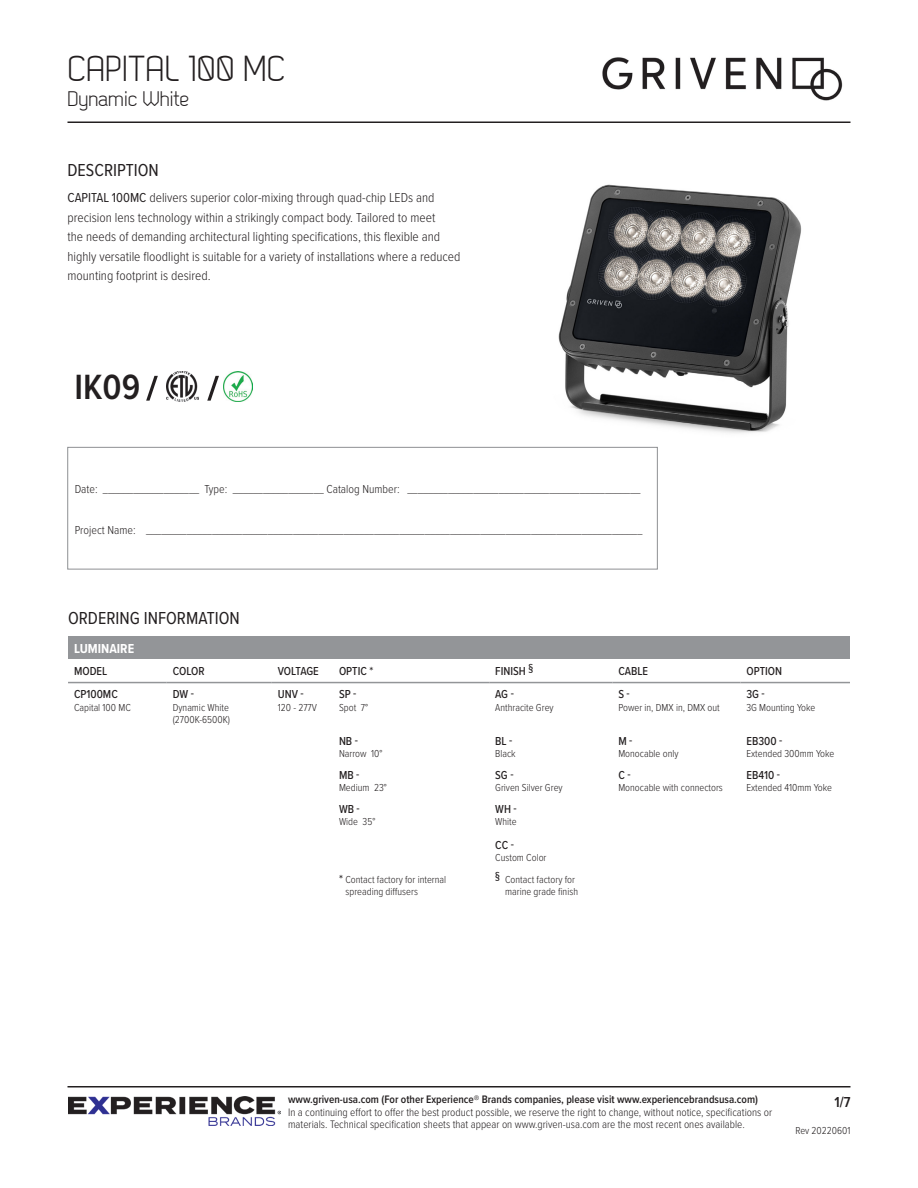
<style>
.page{position:relative;width:918px;height:1188px;background:#fff}
.page>*{position:absolute;margin:0;border:0;box-sizing:border-box;transform-origin:0 0}
.t1{font:600 36.3px "Proxima Nova Cond";color:#231f20}
.t2{font:36px "Dekar";color:#231f20}
.t3{font:21px "Dekar";color:#231f20}
.t4{font:18px "Proxima Nova Cond";color:#231f20}
.t5{font:600 15px "Proxima Nova Cond";color:#231f20}
.Description_Text{font:300 13.5px/19.5px "Proxima Nova Cond";color:#231f20}
.Ordering_Info_Title{font:700 13.5px "Proxima Nova Cond";color:#fff}
.t6{font:300 12px "Proxima Nova Cond";color:#231f20}
.Ordering_Info_Text{font:500 12px "Proxima Nova Cond";color:#231f20}
.t7{font:300 11.25px/12.8px "Proxima Nova Cond";color:#231f20}
.t8{font:600 11.25px "Proxima Nova Cond";color:#231f20}
.Ordering_Info_Text-2{font:300 10.5px/12.6px "Proxima Nova Cond";color:#231f20}
.s1{font-weight:400}
.s2{font-weight:500;font-size:12px}
</style>
<div class="page">
<svg style="left:146px;top:376px;width:12px;height:25px"></svg>
<svg style="left:207px;top:376px;width:12px;height:25px"></svg>
<img style="left:166px;top:371px;width:32px;height:30px">
<img style="left:223px;top:372px;width:30px;height:30px">
<hr style="left:68px;top:1086px;width:782px;height:2px;background:#231f20">
<img style="left:582px;top:57px;width:268px;height:65px">
<img style="left:68px;top:1096px;width:212px;height:29px">
<hr style="left:68px;top:122px;width:782px;height:1px;background:#231f20">
<img style="left:558px;top:184px;width:244px;height:249px">
<div style="left:68px;top:637px;width:782px;height:22px;background:#939598"></div>
<hr style="left:68px;top:682px;width:99px;height:1px;background:#939598">
<hr style="left:167px;top:682px;width:105px;height:1px;background:#939598">
<hr style="left:272px;top:682px;width:61px;height:1px;background:#939598">
<hr style="left:333px;top:682px;width:156px;height:1px;background:#939598">
<hr style="left:489px;top:682px;width:123px;height:1px;background:#939598">
<hr style="left:612px;top:682px;width:128px;height:1px;background:#939598">
<hr style="left:740px;top:682px;width:110px;height:1px;background:#939598">
<div style="left:68px;top:447px;width:590px;height:122px;border:1px solid #8e9093"></div>
<h2 class="t2" style="left:68px;top:51px;width:219px">CAPITAL 100 MC</h2>
<h3 class="t3" style="left:68px;top:89px;width:123px">Dynamic White</h3>
<h1 class="t4" style="left:68px;top:157px;width:93px">DESCRIPTION</h1>
<p class="Description_Text" style="left:68px;top:188px;width:394px"><span class="s1">CAPITAL 100MC</span> delivers superior color-mixing through quad-chip LEDs and precision lens technology within a strikingly compact body. Tailored to meet<br>the needs of demanding architectural lighting specifications, this flexible and highly versatile floodlight is suitable for a variety of installations where a reduced mounting footprint is desired.</p>
<p class="t1" style="left:75px;top:360px;width:67px">IK09</p>
<h1 class="t6" style="left:75px;top:480px;width:567px">Date: ___________________ Type: __________________ Catalog Number: ______________________________________________</h1>
<h1 class="t6" style="left:75px;top:521px;width:569px">Project Name: __________________________________________________________________________________________________</h1>
<h1 class="t4" style="left:68px;top:605px;width:173px">ORDERING INFORMATION</h1>
<p class="Ordering_Info_Title" style="left:74px;top:639px;width:62px">LUMINAIRE</p>
<p class="Ordering_Info_Text" style="left:74px;top:662px;width:35px">MODEL</p>
<p class="Ordering_Info_Text" style="left:173px;top:662px;width:34px">COLOR</p>
<p class="Ordering_Info_Text" style="left:278px;top:662px;width:43px">VOLTAGE</p>
<p class="Ordering_Info_Text" style="left:339px;top:662px;width:36px">OPTIC *</p>
<p class="Ordering_Info_Text" style="left:495px;top:662px;width:40px">FINISH §</p>
<p class="Ordering_Info_Text" style="left:618px;top:662px;width:31px">CABLE</p>
<p class="Ordering_Info_Text" style="left:746px;top:662px;width:37px">OPTION</p>
<p class="Ordering_Info_Text" style="left:74px;top:685px;width:45px">CP100MC</p>
<p class="Ordering_Info_Text-2" style="left:74px;top:700px;width:58px">Capital 100 MC</p>
<p class="Ordering_Info_Text" style="left:339px;top:685px;width:19px">SP -</p>
<p class="Ordering_Info_Text-2" style="left:339px;top:700px;width:31px">Spot 7°</p>
<p class="Ordering_Info_Text" style="left:495px;top:685px;width:20px">AG -</p>
<p class="Ordering_Info_Text-2" style="left:495px;top:700px;width:60px">Anthracite Grey</p>
<p class="Ordering_Info_Text" style="left:618px;top:685px;width:13px">S -</p>
<p class="Ordering_Info_Text-2" style="left:618px;top:700px;width:103px">Power in, DMX in, DMX out</p>
<p class="Ordering_Info_Text" style="left:746px;top:685px;width:20px">3G -</p>
<p class="Ordering_Info_Text-2" style="left:746px;top:700px;width:70px">3G Mounting Yoke</p>
<p class="Ordering_Info_Text" style="left:173px;top:685px;width:23px">DW -</p>
<p class="Ordering_Info_Text-2" style="left:173px;top:700px;width:59px">Dynamic White (2700K-6500K)</p>
<p class="Ordering_Info_Text" style="left:278px;top:685px;width:28px">UNV -</p>
<p class="Ordering_Info_Text-2" style="left:278px;top:700px;width:41px">120 - 277V</p>
<p class="Ordering_Info_Text" style="left:339px;top:732px;width:21px">NB -</p>
<p class="Ordering_Info_Text-2" style="left:339px;top:747px;width:45px">Narrow 10°</p>
<p class="Ordering_Info_Text" style="left:495px;top:732px;width:19px">BL -</p>
<p class="Ordering_Info_Text-2" style="left:495px;top:747px;width:22px">Black</p>
<p class="Ordering_Info_Text" style="left:339px;top:766px;width:22px">MB -</p>
<p class="Ordering_Info_Text-2" style="left:339px;top:781px;width:49px">Medium 23°</p>
<p class="Ordering_Info_Text" style="left:495px;top:766px;width:20px">SG -</p>
<p class="Ordering_Info_Text-2" style="left:495px;top:781px;width:69px">Griven Silver Grey</p>
<p class="Ordering_Info_Text" style="left:339px;top:800px;width:22px">WB -</p>
<p class="Ordering_Info_Text-2" style="left:339px;top:815px;width:38px">Wide 35°</p>
<p class="Ordering_Info_Text" style="left:495px;top:800px;width:23px">WH -</p>
<p class="Ordering_Info_Text-2" style="left:495px;top:815px;width:23px">White</p>
<p class="Ordering_Info_Text" style="left:495px;top:836px;width:20px">CC -</p>
<p class="Ordering_Info_Text-2" style="left:495px;top:851px;width:53px">Custom Color</p>
<p class="Ordering_Info_Text-2" style="left:345px;top:872px;width:102px;text-indent:-6px"><span class="s2">*</span> Contact factory for internal spreading diffusers</p>
<p class="Ordering_Info_Text-2" style="left:495px;top:872px;width:84px;text-align:right"><sup>§</sup> Contact factory for marine grade finish</p>
<p class="Ordering_Info_Text" style="left:618px;top:732px;width:16px">M -</p>
<p class="Ordering_Info_Text-2" style="left:618px;top:747px;width:62px">Monocable only</p>
<p class="Ordering_Info_Text" style="left:618px;top:766px;width:14px">C -</p>
<p class="Ordering_Info_Text-2" style="left:618px;top:781px;width:106px">Monocable with connectors</p>
<p class="Ordering_Info_Text" style="left:746px;top:732px;width:37px">EB300 -</p>
<p class="Ordering_Info_Text-2" style="left:746px;top:747px;width:89px">Extended 300mm Yoke</p>
<p class="Ordering_Info_Text" style="left:746px;top:766px;width:35px">EB410 -</p>
<p class="Ordering_Info_Text-2" style="left:746px;top:781px;width:87px">Extended 410mm Yoke</p>
<p class="t8" style="left:288px;top:1091px;width:472px">www.griven-usa.com (For other Experience® Brands companies, please visit www.experiencebrandsusa.com)</p>
<p class="t7" style="left:288px;top:1105px;width:486px">In a continuing effort to offer the best product possible, we reserve the right to change, without notice, specifications or materials. Technical specification sheets that appear on www.griven-usa.com are the most recent ones available.</p>
<h3 class="t5" style="left:835px;top:1091px;width:17px">1/7</h3>
<p class="Ordering_Info_Text-2" style="left:795px;top:1124px;width:57px">Rev 20220601</p>
</div>
